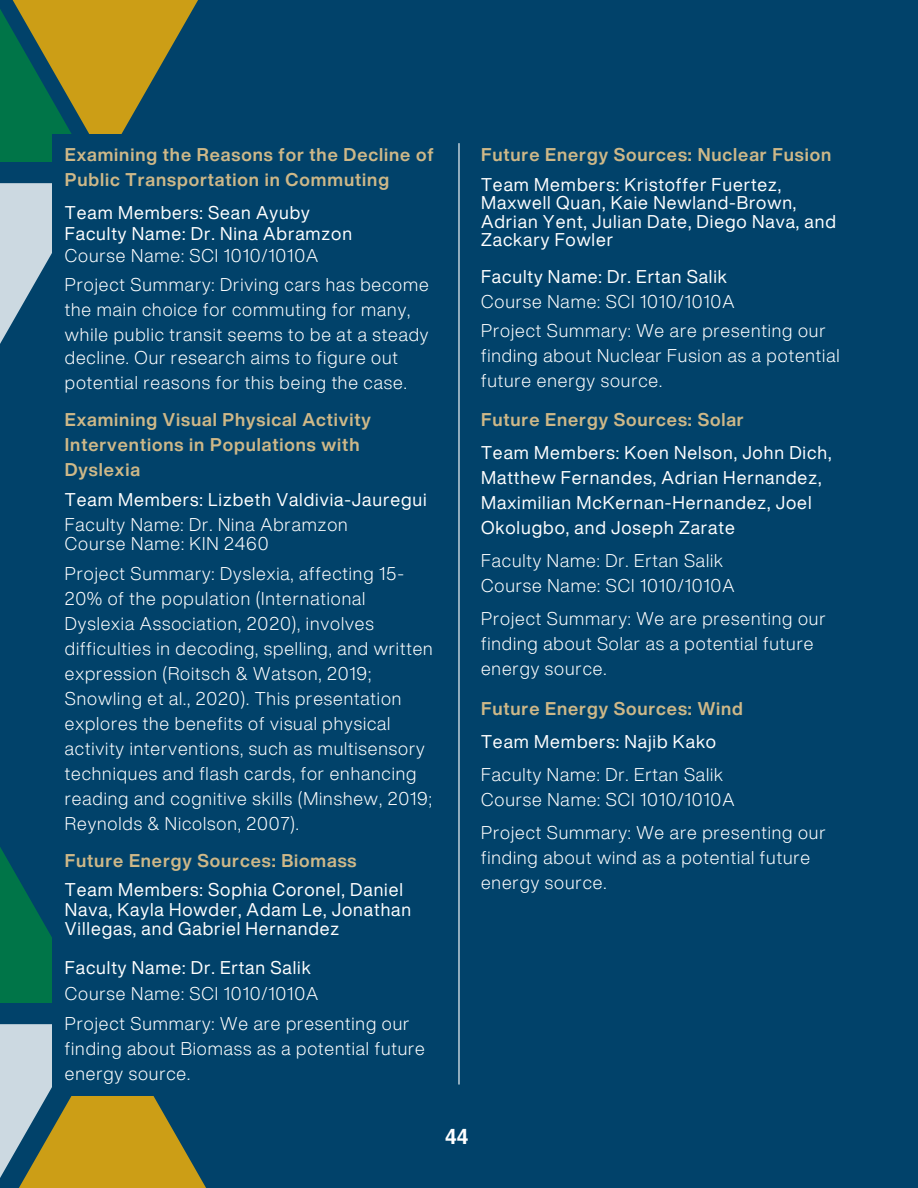
<style>
.page{position:relative;width:918px;height:1188px;background:#01426a}
.page>*{position:absolute;margin:0;border:0;box-sizing:border-box;transform-origin:0 0}
.t1{font:700 21px "Helvetica LT Pro";color:#fff}
.t2{font:300 18px/25px "Helvetica Now Display";letter-spacing:.05em;color:#fff}
.t3{font:18px/18.5px "Helvetica Now Display";letter-spacing:.05em;color:#fff}
.t4{font:700 18px/25px "Helvetica Now Display";letter-spacing:.05em;color:#ceb888}
</style>
<div class="page">
<hr style="left:458px;top:143px;width:2px;height:942px;background:#fff">
<svg style="left:0;top:847px;width:52px;height:156px;fill:#007548"></svg>
<svg style="left:0;top:1024px;width:5px;height:154px"></svg>
<svg style="left:5px;top:1024px;width:201px;height:164px"></svg>
<svg style="left:88px;top:0;width:110px;height:134px"></svg>
<svg style="left:0;top:0;width:88px;height:162px"></svg>
<svg style="left:0;top:183px;width:52px;height:161px;fill:#ccd9e1"></svg>
<div style="left:53px;top:134px;width:324px;height:205px;background:#01426a"></div>
<div style="left:53px;top:899px;width:324px;height:197px;background:#01426a"></div>
<p class="t4" style="left:65px;top:141px;width:370px">Examining the Reasons for the Decline of<br>Public Transportation in Commuting</p>
<h1 class="t3" style="left:65px;top:203px;width:246px">Team Members: Sean Ayuby</h1>
<p class="t3" style="left:65px;top:224px;width:289px">Faculty Name: Dr. Nina Abramzon</p>
<p class="t2" style="left:65px;top:243px;width:255px">Course Name: SCI 1010/1010A</p>
<p class="t2" style="left:65px;top:272px;width:365px">Project Summary: Driving cars has become the main choice for commuting for many, while public transit seems to be at a steady</p>
<p class="t2" style="left:65px;top:345px;width:343px">decline. Our research aims to figure out potential reasons for this being the case.</p>
<p class="t4" style="left:65px;top:407px;width:308px">Examining Visual Physical Activity<br>Interventions in Populations with<br>Dyslexia</p>
<p class="t3" style="left:65px;top:490px;width:363px">Team Members: Lizbeth Valdivia-Jauregui</p>
<p class="t2" style="left:65px;top:512px;width:284px">Faculty Name: Dr. Nina Abramzon</p>
<p class="t2" style="left:65px;top:531px;width:205px">Course Name: KIN 2460</p>
<h1 class="t2" style="left:65px;top:561px;width:369px">Project Summary: Dyslexia, affecting 15- 20% of the population (International Dyslexia Association, 2020), involves difficulties in decoding, spelling, and written expression (Roitsch &amp; Watson, 2019; Snowling et al., 2020). This presentation explores the benefits of visual physical activity interventions, such as multisensory techniques and flash cards, for enhancing reading and cognitive skills (Minshew, 2019; Reynolds &amp; Nicolson, 2007).</h1>
<p class="t4" style="left:65px;top:848px;width:293px">Future Energy Sources: Biomass</p>
<p class="t3" style="left:65px;top:880px;width:348px;line-height:19.5px">Team Members: Sophia Coronel, Daniel<br>Nava, Kayla Howder, Adam Le, Jonathan<br>Villegas, and Gabriel Hernandez</p>
<p class="t3" style="left:65px;top:958px;width:247px">Faculty Name: Dr. Ertan Salik</p>
<p class="t2" style="left:65px;top:981px;width:255px">Course Name: SCI 1010/1010A</p>
<h1 class="t2" style="left:65px;top:1011px;width:362px">Project Summary: We are presenting our finding about Biomass as a potential future energy source.</h1>
<p class="t4" style="left:481px;top:141px;width:352px">Future Energy Sources: Nuclear Fusion</p>
<p class="t3" style="left:481px;top:175px;width:357px">Team Members: Kristoffer Fuertez,<br>Maxwell Quan, Kaie Newland-Brown,<br>Adrian Yent, Julian Date, Diego Nava, and<br>Zackary Fowler</p>
<p class="t3" style="left:481px;top:267px;width:247px">Faculty Name: Dr. Ertan Salik</p>
<p class="t2" style="left:481px;top:288px;width:255px">Course Name: SCI 1010/1010A</p>
<p class="t2" style="left:481px;top:318px;width:360px">Project Summary: We are presenting our finding about Nuclear Fusion as a potential future energy source.</p>
<p class="t4" style="left:481px;top:407px;width:264px">Future Energy Sources: Solar</p>
<h1 class="t3" style="left:481px;top:440px;width:352px;line-height:25px">Team Members: Koen Nelson, John Dich, Matthew Fernandes, Adrian Hernandez, Maximilian McKernan-Hernandez, Joel Okolugbo, and Joseph Zarate</h1>
<p class="t2" style="left:481px;top:548px;width:243px">Faculty Name: Dr. Ertan Salik</p>
<p class="t2" style="left:481px;top:573px;width:255px">Course Name: SCI 1010/1010A</p>
<p class="t2" style="left:481px;top:606px;width:346px">Project Summary: We are presenting our finding about Solar as a potential future energy source.</p>
<p class="t4" style="left:481px;top:695px;width:263px">Future Energy Sources: Wind</p>
<h1 class="t3" style="left:481px;top:732px;width:237px">Team Members: Najib Kako</h1>
<p class="t2" style="left:481px;top:761px;width:243px">Faculty Name: Dr. Ertan Salik</p>
<p class="t2" style="left:481px;top:786px;width:255px">Course Name: SCI 1010/1010A</p>
<p class="t2" style="left:481px;top:819px;width:346px">Project Summary: We are presenting our finding about wind as a potential future energy source.</p>
<h1 class="t1" style="left:445px;top:1129px;width:25px">44</h1>
</div>
